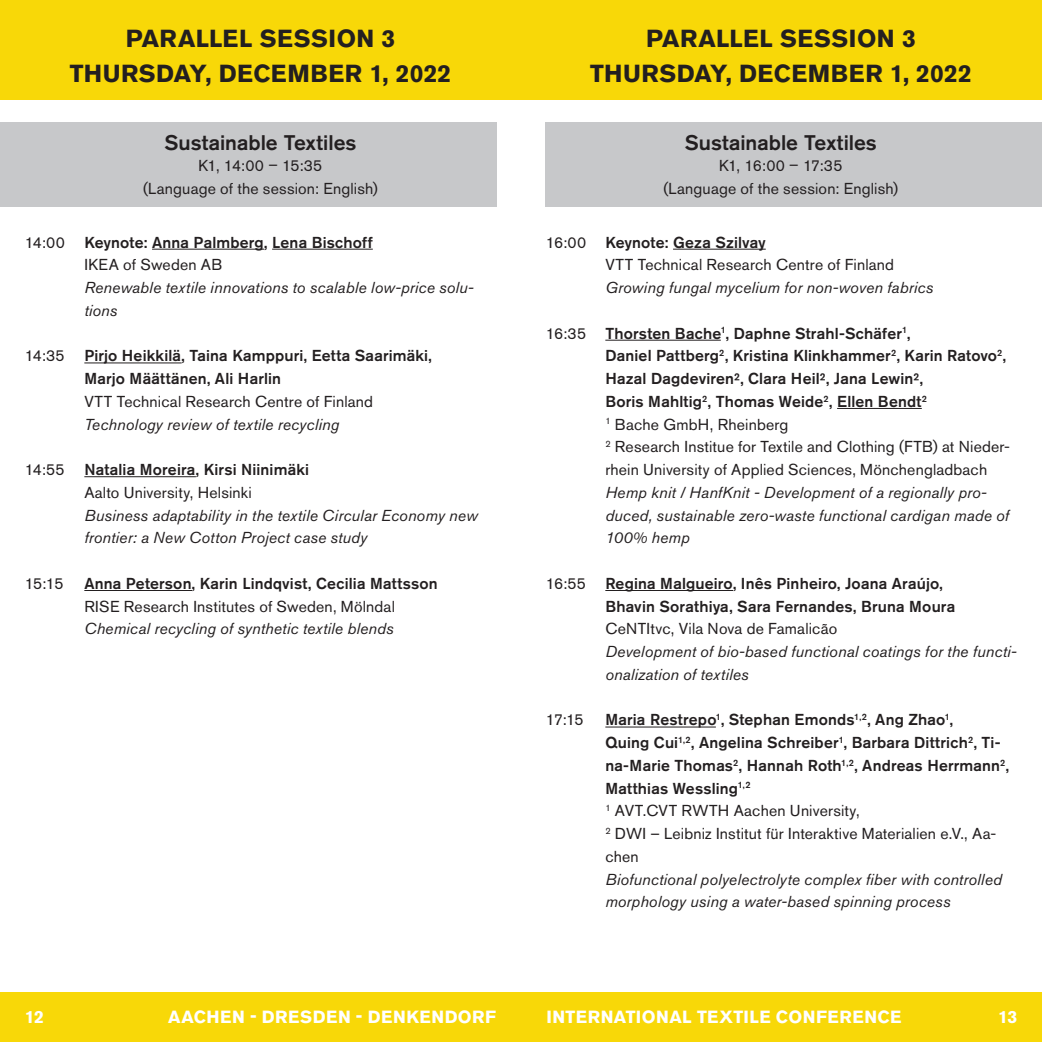
<style>
.page{position:relative;width:1042px;height:1042px;background:#fff}
.page>*{position:absolute;margin:0;border:0;box-sizing:border-box;transform-origin:0 0}
.t1{font:700 24.5px/34.6px "Akzidenz Grotesk Pro";letter-spacing:.02em;color:#231f20;text-align:center}
.t2{font:500 21px "Akzidenz Grotesk Pro";color:#231f20}
.t3{font:700 17.5px "Akzidenz Grotesk Pro";letter-spacing:.03em;color:#fff}
.t4{font:500 15.75px/22.8px "Akzidenz Grotesk Pro";letter-spacing:.01em;color:#231f20}
.t5{font:italic 15.75px/22.8px "Akzidenz Grotesk Pro";letter-spacing:.01em;color:#231f20}
.t6{font:15.75px/22.8px "Akzidenz Grotesk Pro";letter-spacing:.01em;color:#231f20;text-align:center}
.s1{font-weight:400}
</style>
<div class="page">
<div style="left:505px;top:0;width:537px;height:99px;background:#f8d808"></div>
<div style="left:0;top:0;width:536px;height:99px;background:#f8d808"></div>
<div style="left:507px;top:992px;width:535px;height:50px;background:#f8d808"></div>
<div style="left:0;top:992px;width:535px;height:50px;background:#f8d808"></div>
<div style="left:0;top:122px;width:496px;height:84px;background:#c7c8ca"></div>
<hr style="left:152px;top:249px;width:112px;height:1px;background:#231f20">
<hr style="left:272px;top:249px;width:101px;height:1px;background:#231f20">
<hr style="left:84px;top:362px;width:98px;height:1px;background:#231f20">
<hr style="left:84px;top:476px;width:112px;height:1px;background:#231f20">
<hr style="left:84px;top:590px;width:108px;height:1px;background:#231f20">
<div style="left:545px;top:122px;width:497px;height:84px;background:#c7c8ca"></div>
<hr style="left:673px;top:249px;width:93px;height:1px;background:#231f20">
<hr style="left:605px;top:340px;width:116px;height:1px;background:#231f20">
<hr style="left:837px;top:408px;width:85px;height:1px;background:#231f20">
<hr style="left:605px;top:590px;width:128px;height:1px;background:#231f20">
<hr style="left:605px;top:726px;width:111px;height:1px;background:#231f20">
<h1 class="t1" style="left:70px;top:21px;width:383px">PARALLEL SESSION 3<br>THURSDAY, DECEMBER 1, 2022</h1>
<p class="t6" style="left:25px;top:231px;width:42px">14:00</p>
<p class="t6" style="left:25px;top:344px;width:41px">14:35</p>
<p class="t6" style="left:25px;top:458px;width:41px">14:55</p>
<p class="t6" style="left:25px;top:572px;width:40px">15:15</p>
<h2 class="t2" style="left:164px;top:129px;width:193px">Sustainable Textiles</h2>
<p class="t6" style="left:143px;top:154px;width:236px">K1, 14:00 – 15:35<br>(Language of the session: English)</p>
<p class="t4" style="left:84px;top:230px;width:290px">Keynote: Anna Palmberg, Lena Bischoff</p>
<p class="t6" style="left:84px;top:253px;width:139px">IKEA of Sweden AB</p>
<p class="t5" style="left:84px;top:276px;width:391px">Renewable textile innovations to scalable low-price solu&shy;tions</p>
<p class="t4" style="left:84px;top:344px;width:349px">Pirjo Heikkilä, Taina Kamppuri, Eetta Saarimäki,<br>Marjo Määttänen, Ali Harlin</p>
<p class="t6" style="left:84px;top:390px;width:290px">VTT Technical Research Centre of Finland</p>
<p class="t5" style="left:84px;top:412px;width:256px">Technology review of textile recycling</p>
<p class="t4" style="left:84px;top:458px;width:226px">Natalia Moreira, Kirsi Niinimäki</p>
<p class="t6" style="left:84px;top:481px;width:169px">Aalto University, Helsinki</p>
<p class="t5" style="left:84px;top:503px;width:395px">Business adaptability in the textile Circular Economy new frontier: a New Cotton Project case study</p>
<p class="t4" style="left:84px;top:572px;width:355px">Anna Peterson, Karin Lindqvist, Cecilia Mattsson</p>
<p class="t6" style="left:84px;top:595px;width:312px">RISE Research Institutes of Sweden, Mölndal</p>
<p class="t5" style="left:84px;top:617px;width:311px">Chemical recycling of synthetic textile blends</p>
<h1 class="t1" style="left:646px;top:21px;width:271px">PARALLEL SESSION 3</h1>
<h1 class="t1" style="left:590px;top:55px;width:383px">THURSDAY, DECEMBER 1, 2022</h1>
<p class="t6" style="left:546px;top:231px;width:42px">16:00</p>
<p class="t6" style="left:546px;top:322px;width:42px">16:35</p>
<p class="t6" style="left:546px;top:572px;width:42px">16:55</p>
<p class="t6" style="left:546px;top:708px;width:39px">17:15</p>
<h2 class="t2" style="left:685px;top:129px;width:193px">Sustainable Textiles</h2>
<p class="t6" style="left:663px;top:154px;width:236px">K1, 16:00 – 17:35<br>(Language of the session: English)</p>
<p class="t4" style="left:605px;top:230px;width:162px">Keynote: Geza Szilvay</p>
<p class="t6" style="left:605px;top:253px;width:290px">VTT Technical Research Centre of Finland</p>
<p class="t5" style="left:605px;top:276px;width:329px">Growing fungal mycelium for non-woven fabrics</p>
<p class="t4" style="left:605px;top:321px;width:406px">Thorsten Bache<sup>1</sup>, Daphne Strahl-Schäfer<sup>1</sup>,<br>Daniel Pattberg<sup>2</sup>, Kristina Klinkhammer<sup>2</sup>, Karin Ratovo<sup>2</sup>, Hazal Dagdeviren², Clara Heil², Jana Lewin²,<br>Boris Mahltig<sup>2</sup>, Thomas Weide<sup>2</sup>, Ellen Bendt<sup>2<br></sup><sup>1</sup> <span class="s1">Bache GmbH, Rheinberg<br></span><sup>2</sup> <span class="s1">Research Institue for Textile and Clothing (FTB) at Nieder&shy;rhein University of Applied Sciences, Mönchengladbach</span></p>
<p class="t5" style="left:605px;top:481px;width:405px">Hemp knit / HanfKnit - Development of a regionally pro&shy;duced, sustainable zero-waste functional cardigan made of<br>100% hemp</p>
<p class="t4" style="left:605px;top:572px;width:351px">Regina Malgueiro, Inês Pinheiro, Joana Araújo,<br>Bhavin Sorathiya, Sara Fernandes, Bruna Moura</p>
<p class="t6" style="left:605px;top:617px;width:233px">CeNTItvc, Vila Nova de Famalicão</p>
<p class="t5" style="left:605px;top:640px;width:413px">Development of bio-based functional coatings for the functi&shy;onalization of textiles</p>
<p class="t4" style="left:605px;top:708px;width:405px">Maria Restrepo<sup>1</sup>, Stephan Emonds<sup>1,2</sup>, Ang Zhao<sup>1</sup>,<br>Quing Cui<sup>1,2</sup>, Angelina Schreiber<sup>1</sup>, Barbara Dittrich<sup>2</sup>, Ti&shy;na-Marie Thomas<sup>2</sup>, Hannah Roth<sup>1,2</sup>, Andreas Herrmann<sup>2</sup>, Matthias Wessling<sup>1,2<br></sup><sup>1</sup> <span class="s1">AVT.CVT RWTH Aachen University,<br></span><sup>2</sup> <span class="s1">DWI – Leibniz Institut für Interaktive Materialien e.V., Aa&shy;chen</span></p>
<p class="t5" style="left:605px;top:867px;width:398px">Biofunctional polyelectrolyte complex fiber with controlled morphology using a water-based spinning process</p>
<p class="t3" style="left:25px;top:1005px;width:21px">12</p>
<p class="t3" style="left:168px;top:1005px;width:330px">AACHEN - DRESDEN - DENKENDORF</p>
<p class="t3" style="left:546px;top:1005px;width:357px">INTERNATIONAL TEXTILE CONFERENCE</p>
<p class="t3" style="left:998px;top:1005px;width:21px">13</p>
</div>
